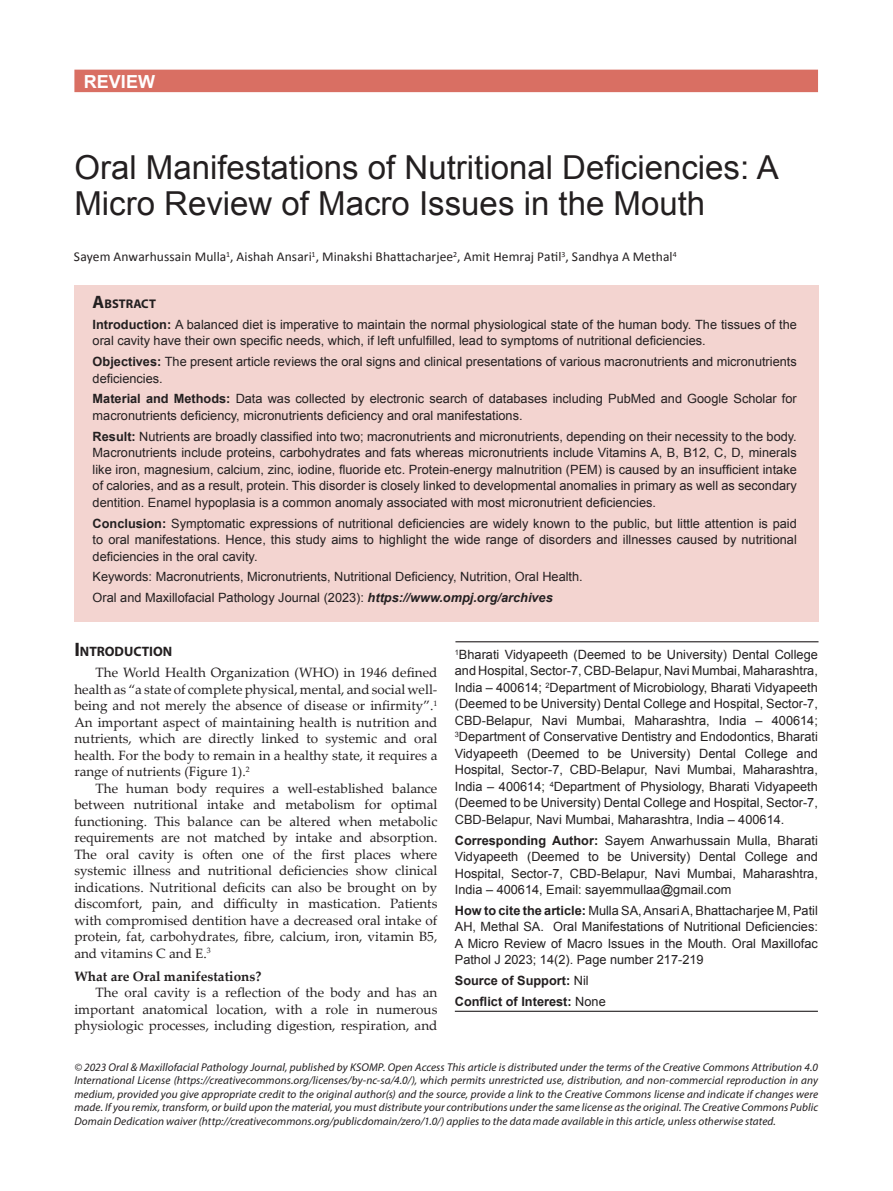
<style>
.page{position:relative;width:893px;height:1191px;background:#fff}
.page>*{position:absolute;margin:0;border:0;box-sizing:border-box;transform-origin:0 0}
._001_Title{font:33px/36px "Arial";color:#231f20}
.text{font:700 18px "Arial";color:#fff}
.subhead{font:700 13.65px "Myriad Pro";color:#231f20}
.Heading_1{font:13.5px/16.5px "Palatino Linotype";color:#231f20;text-align:justify}
.Running_Author{font:13.5px "Calibri";letter-spacing:.005em;color:#231f20}
.SUBHEAD1{font:700 13.5px "Palatino Linotype";color:#231f20}
.t1{font:12.75px/16.5px "Arial";color:#231f20;text-align:justify}
.t2{font:700 12.75px "Arial";color:#231f20}
.t3{font:700 12.6px "Myriad Pro";color:#231f20}
.Running_Author-2{font:italic 11.25px/13.5px "Myriad Pro";letter-spacing:.01em;color:#231f20;text-align:justify}
.s1{font-size:18px}
.s2{font-weight:700}
.s3{font-weight:700;font-style:italic}
.s4{font-size:19.5px}
.s5{font-weight:400}
</style>
<div class="page">
<div style="left:74px;top:70px;width:744px;height:22px;background:#d96f63"></div>
<div style="left:74px;top:285px;width:745px;height:336px;background:#f3d4d0"></div>
<hr style="left:455px;top:641px;width:363px;height:1px;background:#231f20">
<hr style="left:455px;top:1010px;width:363px;height:1px;background:#231f20">
<p class="text" style="left:84px;top:70px;width:73px">REVIEW</p>
<p class="_001_Title" style="left:74px;top:149px;width:706px">Oral Manifestations of Nutritional Deficiencies: A<br>Micro Review of Macro Issues in the Mouth</p>
<p class="Running_Author" style="left:74px;top:248px;width:604px">Sayem Anwarhussain Mulla<sup>1</sup>, Aishah Ansari<sup>1</sup>, Minakshi Bhattacharjee<sup>2</sup>, Amit Hemraj Patil<sup>3</sup>, Sandhya A Methal<sup>4</sup></p>
<p class="t3" style="left:93px;top:296px;width:65px"><span class="s1">A</span>BSTRACT</p>
<p class="t1" style="left:93px;top:316px;width:706px"><span class="s2">Introduction:</span> A balanced diet is imperative to maintain the normal physiological state of the human body. The tissues of the oral cavity have their own specific needs, which, if left unfulfilled, lead to symptoms of nutritional deficiencies.</p>
<p class="t1" style="left:93px;top:354px;width:706px"><span class="s2">Objectives:</span> The present article reviews the oral signs and clinical presentations of various macronutrients and micronutrients deficiencies.</p>
<p class="t1" style="left:93px;top:391px;width:706px"><span class="s2">Material and Methods:</span> Data was collected by electronic search of databases including PubMed and Google Scholar for macronutrients deficiency, micronutrients deficiency and oral manifestations.</p>
<p class="t1" style="left:93px;top:428px;width:706px"><span class="s2">Result:</span> Nutrients are broadly classified into two; macronutrients and micronutrients, depending on their necessity to the body.<br>Macronutrients include proteins, carbohydrates and fats whereas micronutrients include Vitamins A, B, B12, C, D, minerals like iron, magnesium, calcium, zinc, iodine, fluoride etc. Protein-energy malnutrition (PEM) is caused by an insufficient intake of calories, and as a result, protein. This disorder is closely linked to developmental anomalies in primary as well as secondary dentition. Enamel hypoplasia is a common anomaly associated with most micronutrient deficiencies.</p>
<p class="t1" style="left:93px;top:515px;width:706px"><span class="s2">Conclusion:</span> Symptomatic expressions of nutritional deficiencies are widely known to the public, but little attention is paid to oral manifestations. Hence, this study aims to highlight the wide range of disorders and illnesses caused by nutritional deficiencies in the oral cavity.</p>
<p class="t1" style="left:93px;top:569px;width:492px">Keywords: Macronutrients, Micronutrients, Nutritional Deficiency, Nutrition, Oral Health.</p>
<p class="t1" style="left:93px;top:589px;width:462px">Oral and Maxillofacial Pathology Journal (2023): <span class="s3">https://www.ompj.org/archives</span></p>
<p class="subhead" style="left:74px;top:643px;width:99px"><span class="s4">I</span>NTRODUCTION</p>
<p class="Heading_1" style="left:74px;top:664px;width:365px;text-indent:21px">The World Health Organization (WHO) in 1946 defined health as “a state of complete physical, mental, and social well&shy;being and not merely the absence of disease or infirmity”.<sup>1<br></sup>An important aspect of maintaining health is nutrition and nutrients, which are directly linked to systemic and oral health. For the body to remain in a healthy state, it requires a range of nutrients (Figure 1).<sup>2</sup></p>
<p class="Heading_1" style="left:74px;top:779px;width:365px;text-indent:21px">The human body requires a well-established balance between nutritional intake and metabolism for optimal functioning. This balance can be altered when metabolic requirements are not matched by intake and absorption.<br>The oral cavity is often one of the first places where systemic illness and nutritional deficiencies show clinical indications. Nutritional deficits can also be brought on by discomfort, pain, and difficulty in mastication. Patients with compromised dentition have a decreased oral intake of protein, fat, carbohydrates, fibre, calcium, iron, vitamin B5, and vitamins C and E.<sup>3</sup></p>
<p class="SUBHEAD1" style="left:74px;top:966px;width:189px">What are Oral manifestations?</p>
<p class="Heading_1" style="left:74px;top:983px;width:365px;text-indent:21px">The oral cavity is a reflection of the body and has an important anatomical location, with a role in numerous physiologic processes, including digestion, respiration, and</p>
<p class="t1" style="left:455px;top:646px;width:365px"><sup>1</sup>Bharati Vidyapeeth (Deemed to be University) Dental College and Hospital, Sector-7, CBD-Belapur, Navi Mumbai, Maharashtra, India – 400614; <sup>2</sup>Department of Microbiology, Bharati Vidyapeeth (Deemed to be University) Dental College and Hospital, Sector-7, CBD-Belapur, Navi Mumbai, Maharashtra, India – 400614; <sup>3</sup>Department of Conservative Dentistry and Endodontics, Bharati Vidyapeeth (Deemed to be University) Dental College and Hospital, Sector-7, CBD-Belapur, Navi Mumbai, Maharashtra, India – 400614; <sup>4</sup>Department of Physiology, Bharati Vidyapeeth (Deemed to be University) Dental College and Hospital, Sector-7, CBD-Belapur, Navi Mumbai, Maharashtra, India – 400614.</p>
<p class="t1" style="left:455px;top:832px;width:365px"><span class="s2">Corresponding Author:</span> Sayem Anwarhussain Mulla, Bharati Vidyapeeth (Deemed to be University) Dental College and Hospital, Sector-7, CBD-Belapur, Navi Mumbai, Maharashtra, India – 400614, Email: sayemmullaa@gmail.com</p>
<p class="t1" style="left:455px;top:902px;width:365px"><span class="s2">How to cite the article:</span> Mulla SA, Ansari A, Bhattacharjee M, Patil AH, Methal SA. Oral Manifestations of Nutritional Deficiencies:<br>A Micro Review of Macro Issues in the Mouth. Oral Maxillofac Pathol J 2023; 14(2). Page number 217-219</p>
<p class="t2" style="left:455px;top:972px;width:135px">Source of Support: <span class="s5">Nil</span></p>
<p class="t2" style="left:455px;top:993px;width:152px">Conflict of Interest: <span class="s5">None</span></p>
<p class="Running_Author-2" style="left:74px;top:1060px;width:745px">© 2023 Oral &amp; Maxillofacial Pathology Journal, published by KSOMP. Open Access This article is distributed under the terms of the Creative Commons Attribution 4.0<br>International License (https://creativecommons.org/licenses/by-nc-sa/4.0/), which permits unrestricted use, distribution, and non-commercial reproduction in any medium, provided you give appropriate credit to the original author(s) and the source, provide a link to the Creative Commons license and indicate if changes were made. If you remix, transform, or build upon the material, you must distribute your contributions under the same license as the original. The Creative Commons Public Domain Dedication waiver (http://creativecommons.org/publicdomain/zero/1.0/) applies to the data made available in this article, unless otherwise stated.</p>
</div>
